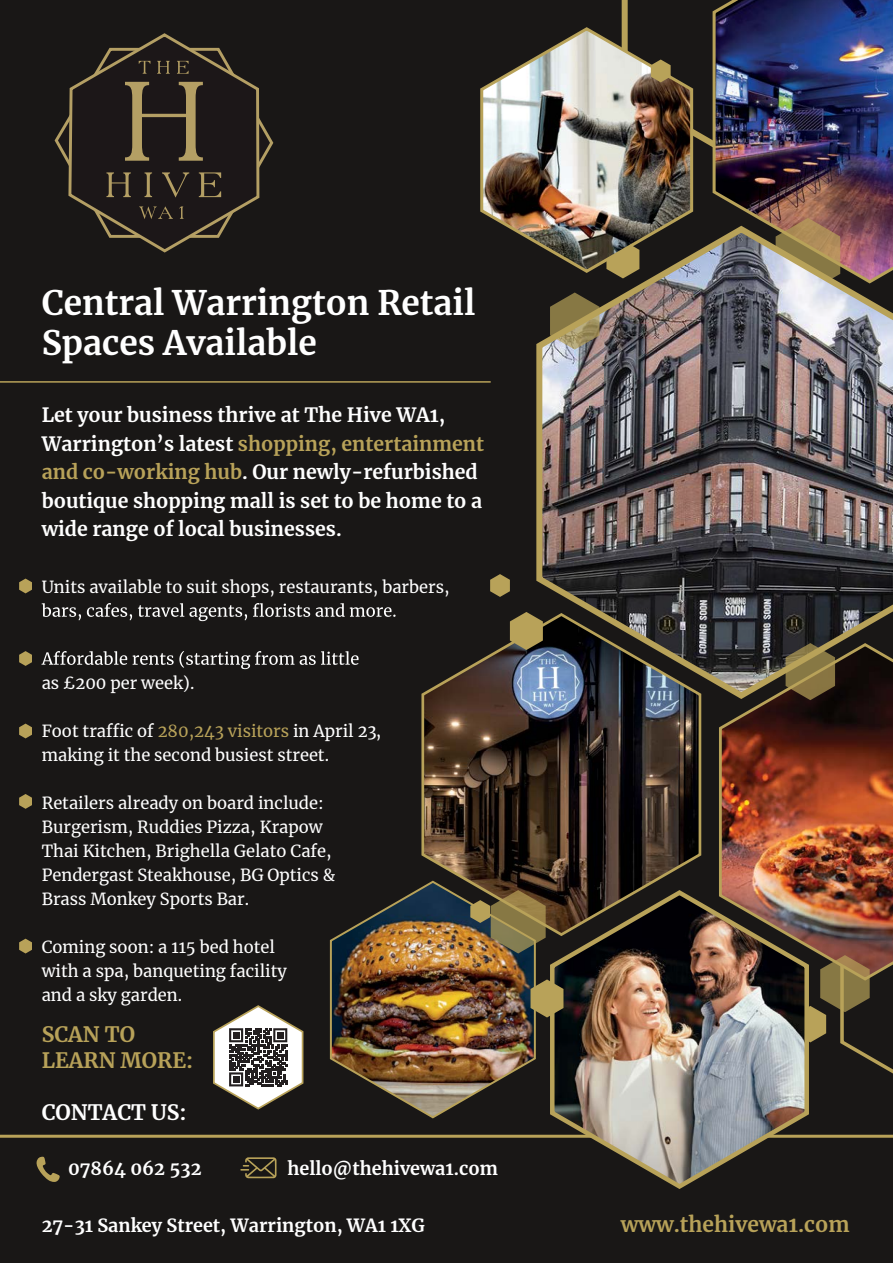
<style>
.page{position:relative;width:893px;height:1263px;background:#191716}
.page>*{position:absolute;margin:0;border:0;box-sizing:border-box;transform-origin:0 0}
.t1{font:700 33.45px/40px "Merriweather";color:#fff}
.t2{font:700 21px/25.2px "Merriweather";color:#b8a259}
.t3{font:700 21px "Merriweather";color:#fff}
.t4{font:700 19.5px/28.5px "Merriweather";color:#fff}
.t5{font:700 18px "Merriweather";color:#fff}
.t6{font:16.5px/24px "Merriweather";color:#fff}
.s1{color:#b8a259}
</style>
<div class="page">
<img style="left:329px;top:888px;width:207px;height:231px">
<svg style="left:621px;top:0;width:89px;height:146px"></svg>
<hr style="left:0;top:1135px;width:893px;height:3px;background:#b8a259">
<img style="left:710px;top:0;width:183px;height:222px">
<svg style="left:776px;top:218px;width:64px;height:4px"></svg>
<img style="left:419px;top:622px;width:283px;height:316px">
<svg style="left:54px;top:33px;width:220px;height:220px"></svg>
<img style="left:546px;top:887px;width:248px;height:302px">
<img style="left:480px;top:25px;width:215px;height:216px">
<img style="left:716px;top:702px;width:177px;height:280px">
<img style="left:531px;top:222px;width:362px;height:480px">
<svg style="left:510px;top:612px;width:33px;height:38px"></svg>
<svg style="left:530px;top:979px;width:33px;height:38px"></svg>
<img style="left:794px;top:759px;width:99px;height:379px">
<svg style="left:786px;top:643px;width:49px;height:57px;background:#79693e"></svg>
<svg style="left:550px;top:292px;width:49px;height:58px;background:#877b54"></svg>
<svg style="left:490px;top:574px;width:20px;height:23px"></svg>
<svg style="left:19px;top:578px;width:13px;height:15px"></svg>
<svg style="left:19px;top:651px;width:13px;height:15px"></svg>
<svg style="left:19px;top:724px;width:13px;height:14px"></svg>
<svg style="left:19px;top:794px;width:13px;height:15px"></svg>
<svg style="left:19px;top:939px;width:13px;height:14px"></svg>
<img style="left:470px;top:890px;width:76px;height:63px">
<svg style="left:651px;top:60px;width:20px;height:22px"></svg>
<svg style="left:42px;top:603px;width:354px;height:18px"></svg>
<svg style="left:42px;top:651px;width:317px;height:18px"></svg>
<hr style="left:0;top:381px;width:491px;height:2px;background:#b8a259">
<svg style="left:213px;top:1005px;width:91px;height:105px"></svg>
<svg style="left:36px;top:1156px;width:24px;height:26px"></svg>
<svg style="left:240px;top:1157px;width:36px;height:21px"></svg>
<h1 class="t1" style="left:42px;top:281px;width:435px">Central Warrington Retail<br>Spaces Available</h1>
<p class="t4" style="left:42px;top:400px;width:444px">Let your business thrive at The Hive WA1, Warrington’s latest <span class="s1">shopping, entertainment and co-working hub</span>. Our newly-refurbished boutique shopping mall is set to be home to a wide range of local businesses.</p>
<p class="t6" style="left:42px;top:574px;width:409px">Units available to suit shops, restaurants, barbers,</p>
<p class="t6" style="left:42px;top:670px;width:154px">as £200 per week).</p>
<p class="t6" style="left:42px;top:718px;width:341px">Foot traffic of <span class="s1">280,243 visitors</span> in April 23, making it the second busiest street.</p>
<p class="t6" style="left:42px;top:790px;width:295px">Retailers already on board include:<br>Burgerism, Ruddies Pizza, Krapow Thai Kitchen, Brighella Gelato Cafe, Pendergast Steakhouse, BG Optics &amp; Brass Monkey Sports Bar.</p>
<p class="t6" style="left:42px;top:934px;width:247px">Coming soon: a 115 bed hotel with a spa, banqueting facility and a sky garden.</p>
<p class="t2" style="left:42px;top:1021px;width:153px">SCAN TO<br>LEARN MORE:</p>
<p class="t3" style="left:42px;top:1098px;width:146px">CONTACT US:</p>
<p class="t5" style="left:68px;top:1156px;width:135px">07864 062 532</p>
<p class="t5" style="left:287px;top:1156px;width:212px">hello@thehivewa1.com</p>
<p class="t5" style="left:42px;top:1212px;width:385px">27-31 Sankey Street, Warrington, WA1 1XG</p>
<p class="t2" style="left:621px;top:1211px;width:230px">www.thehivewa1.com</p>
</div>
